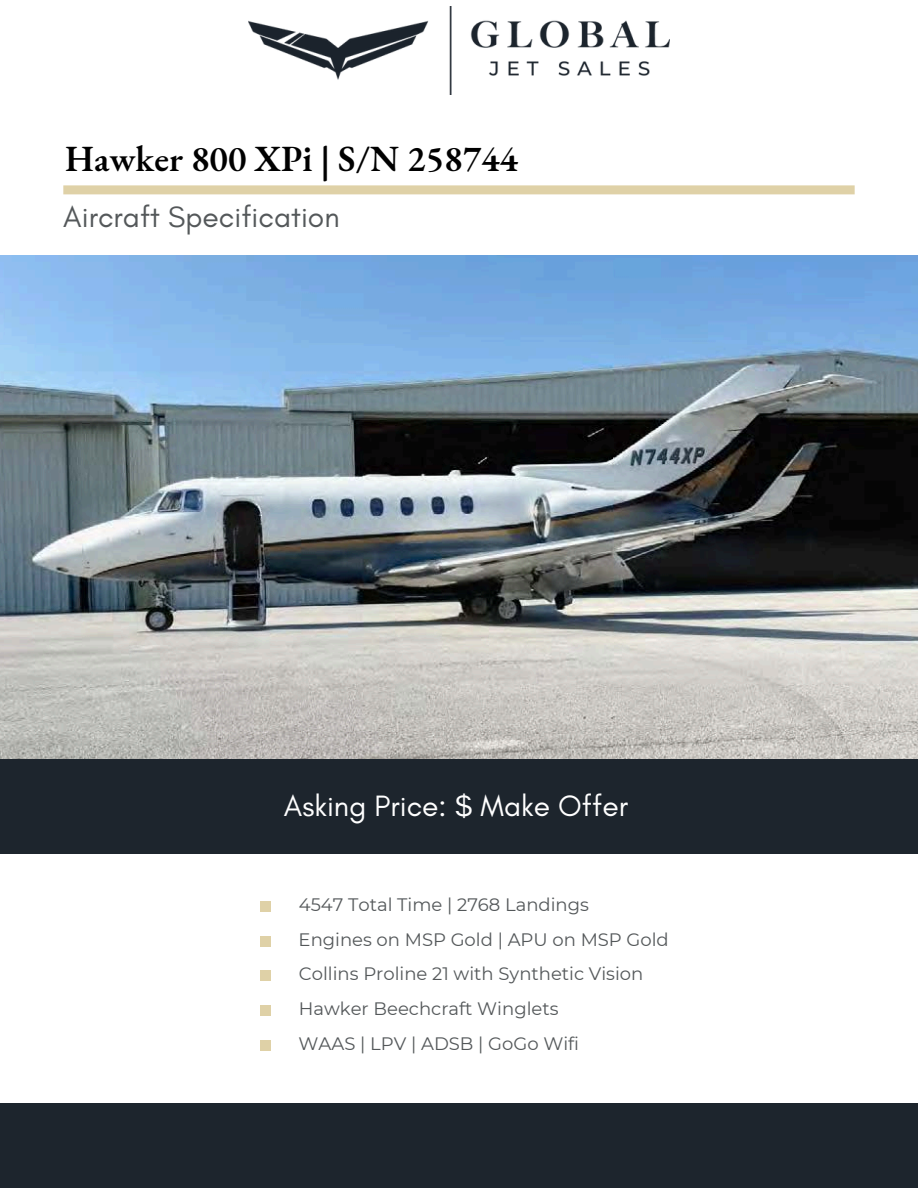
<style>
.page{position:relative;width:918px;height:1188px;background:#fff}
.page>*{position:absolute;margin:0;border:0;box-sizing:border-box;transform-origin:0 0}
.t1{font:600 36px "EB Garamond";color:#000}
.t2{font:30px "Glacial Indifference";color:#fff}
.t3{font:30px "Glacial Indifference";color:#54585a}
.t4{font:18px "Montserrat";color:#54585a}
</style>
<div class="page">
<img style="left:249px;top:6px;width:420px;height:89px">
<div style="left:63px;top:185px;width:792px;height:9px;background:#dfd1a7"></div>
<div style="left:261px;top:902px;width:10px;height:10px;background:#dfd1a7"></div>
<div style="left:261px;top:936px;width:10px;height:10px;background:#dfd1a7"></div>
<div style="left:261px;top:971px;width:10px;height:10px;background:#dfd1a7"></div>
<div style="left:261px;top:1005px;width:10px;height:11px;background:#dfd1a7"></div>
<div style="left:261px;top:1040px;width:10px;height:10px;background:#dfd1a7"></div>
<img style="left:0;top:256px;width:918px;height:503px">
<div style="left:0;top:759px;width:918px;height:95px;background:#1d252d"></div>
<div style="left:0;top:1103px;width:918px;height:85px;background:#1d252d"></div>
<p class="t1" style="left:65px;top:135px;width:454px">Hawker 800 XPi | S/N 258744</p>
<h1 class="t3" style="left:63px;top:199px;width:278px">Aircraft Specification</h1>
<p class="t2" style="left:284px;top:787px;width:346px">Asking Price: $ Make Offer</p>
<h2 class="t4" style="left:299px;top:894px;width:292px">4547 Total Time | 2768 Landings</h2>
<h2 class="t4" style="left:299px;top:928px;width:372px">Engines on MSP Gold | APU on MSP Gold</h2>
<p class="t4" style="left:299px;top:963px;width:346px">Collins Proline 21 with Synthetic Vision</p>
<p class="t4" style="left:299px;top:998px;width:261px">Hawker Beechcraft Winglets</p>
<p class="t4" style="left:299px;top:1032px;width:282px">WAAS | LPV | ADSB | GoGo Wifi</p>
</div>
